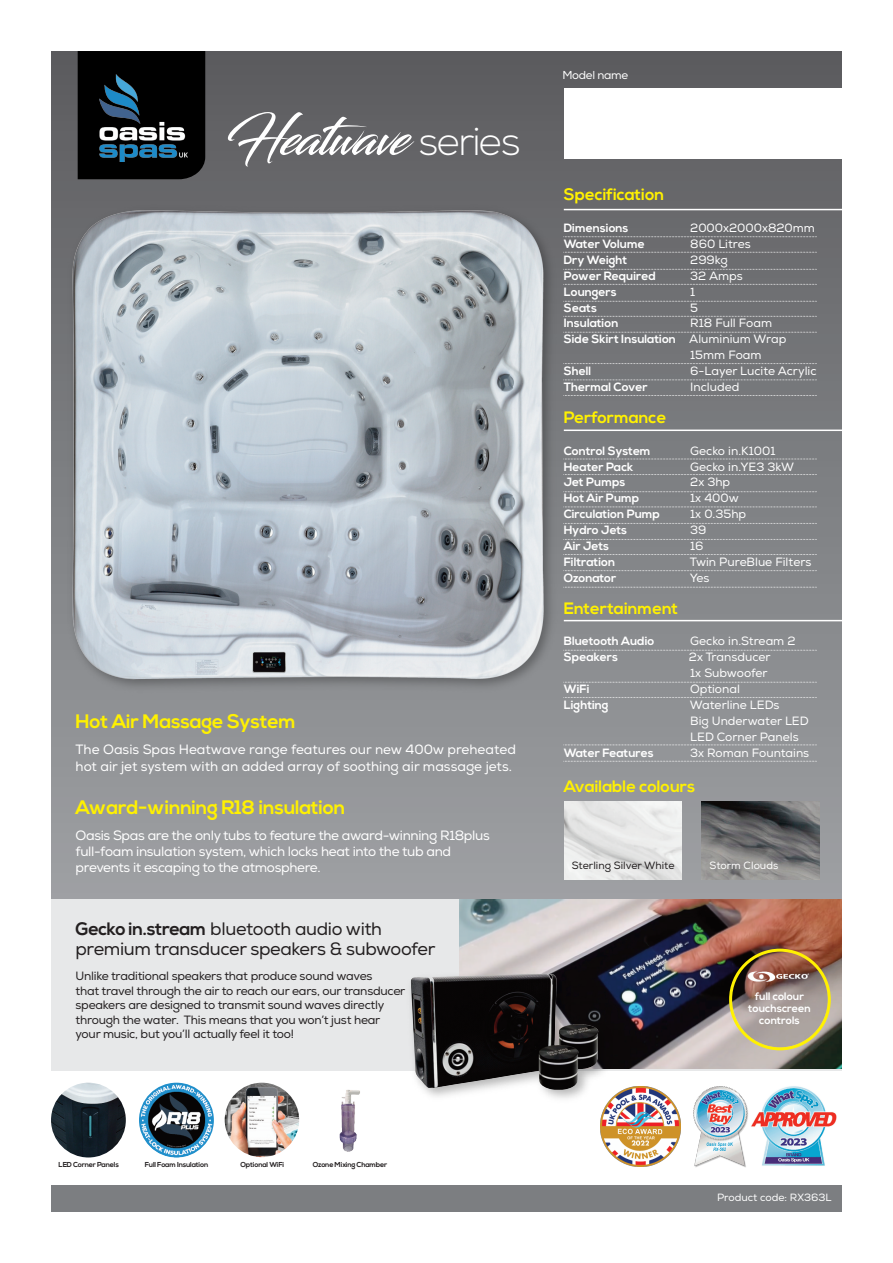
<style>
.page{position:relative;width:893px;height:1263px;background:#fff}
.page>*{position:absolute;margin:0;border:0;box-sizing:border-box;transform-origin:0 0}
.t1{font:51.6px "Blacksword";letter-spacing:-.035em;color:#fff}
.t2{font:700 19.5px "Nexa";letter-spacing:-.01em;color:#fff101}
.t3{font:18px/20.1px "Nexa";letter-spacing:-.02em;color:#231f20}
.t4{font:700 16.5px "Nexa";color:#fff101}
.t5{font:13.5px/16.2px "Nexa";letter-spacing:-.025em;color:#fff}
.t6{font:13.5px/16.2px "Nexa";color:#fff}
.t7{font:12px/15.9px "Nexa";color:#fff}
.t8{font:700 12px "Nexa";color:#fff}
.t9{font:12px/14.4px "Nexa";letter-spacing:-.02em;color:#231f20}
.t10{font:11.55px "Nexa";letter-spacing:-.025em;color:#fff}
.t11{font:700 10.8px/11.9px "Nexa";color:#fff;text-align:center}
.t12{font:10.5px "Nexa";color:#fff}
.t13{font:10.5px "Nexa";color:#231f20}
.t14{font:700 7.2px "Nexa";letter-spacing:-.025em;color:#231f20}
.s1{font-family:"Nexa";font-weight:300;font-size:39.3px}
.s2{font-weight:700}
.s3{font-weight:400}
</style>
<div class="page">
<div style="left:51px;top:1185px;width:791px;height:27px;background:#7c7e81"></div>
<div style="left:51px;top:51px;width:791px;height:848px;background:linear-gradient(to bottom,#5c5c5f,#9fa1a4)"></div>
<div style="left:78px;top:51px;width:127px;height:128px;background:#000"></div>
<img style="left:99px;top:74px;width:89px;height:87px">
<img style="left:51px;top:1083px;width:75px;height:74px;border-radius:50%">
<img style="left:139px;top:1083px;width:75px;height:74px;border-radius:50%">
<img style="left:225px;top:1083px;width:74px;height:74px;border-radius:50%">
<img style="left:339px;top:1089px;width:21px;height:63px">
<img style="left:51px;top:190px;width:522px;height:547px">
<img style="left:51px;top:198px;width:505px;height:511px">
<div style="left:564px;top:88px;width:329px;height:71px;background:#fff"></div>
<hr style="left:564px;top:209px;width:300px;height:1px;background:#fff">
<hr style="left:564px;top:429px;width:300px;height:2px;background:#fff">
<hr style="left:564px;top:620px;width:300px;height:1px;background:#fff">
<svg style="left:563px;top:379px;width:254px;height:1px"></svg>
<svg style="left:563px;top:395px;width:254px;height:1px"></svg>
<svg style="left:563px;top:363px;width:254px;height:1px"></svg>
<svg style="left:563px;top:332px;width:254px;height:1px"></svg>
<svg style="left:563px;top:316px;width:254px;height:1px"></svg>
<svg style="left:563px;top:301px;width:254px;height:1px"></svg>
<svg style="left:563px;top:284px;width:254px;height:1px"></svg>
<svg style="left:563px;top:269px;width:254px;height:1px"></svg>
<svg style="left:563px;top:252px;width:254px;height:1px"></svg>
<svg style="left:563px;top:236px;width:254px;height:1px"></svg>
<svg style="left:563px;top:459px;width:254px;height:1px"></svg>
<svg style="left:563px;top:474px;width:254px;height:1px"></svg>
<svg style="left:563px;top:491px;width:254px;height:1px"></svg>
<svg style="left:563px;top:506px;width:254px;height:1px"></svg>
<svg style="left:563px;top:523px;width:254px;height:1px"></svg>
<svg style="left:563px;top:539px;width:254px;height:1px"></svg>
<svg style="left:563px;top:554px;width:254px;height:1px"></svg>
<svg style="left:563px;top:570px;width:254px;height:1px"></svg>
<svg style="left:563px;top:587px;width:254px;height:1px"></svg>
<svg style="left:563px;top:650px;width:254px;height:1px"></svg>
<svg style="left:563px;top:682px;width:254px;height:1px"></svg>
<svg style="left:563px;top:697px;width:254px;height:1px"></svg>
<svg style="left:563px;top:744px;width:254px;height:1px"></svg>
<svg style="left:563px;top:761px;width:254px;height:1px"></svg>
<img style="left:702px;top:802px;width:117px;height:77px">
<img style="left:564px;top:802px;width:118px;height:77px">
<div style="left:51px;top:899px;width:791px;height:172px;background:#e7e8e9"></div>
<img style="left:459px;top:899px;width:383px;height:170px">
<img style="left:729px;top:949px;width:102px;height:101px">
<img style="left:748px;top:970px;width:61px;height:12px">
<img style="left:751px;top:1086px;width:85px;height:80px">
<img style="left:600px;top:1087px;width:81px;height:79px">
<img style="left:694px;top:1086px;width:54px;height:81px">
<img style="left:410px;top:956px;width:216px;height:160px">
<img style="left:411px;top:973px;width:188px;height:117px">
<h1 class="t1" style="left:226px;top:107px;width:297px">Heatwave <span class="s1">series</span></h1>
<h2 class="t2" style="left:76px;top:714px;width:222px">Hot Air Massage System</h2>
<p class="t6" style="left:76px;top:743px;width:442px">The Oasis Spas Heatwave range features our new 400w preheated hot air jet system with an added array of soothing air massage jets.</p>
<h2 class="t2" style="left:76px;top:800px;width:271px">Award-winning R18 insulation</h2>
<p class="t5" style="left:76px;top:829px;width:416px">Oasis Spas are the only tubs to feature the award-winning R18plus full-foam insulation system, which locks heat into the tub and prevents it escaping to the atmosphere.</p>
<h3 class="t3" style="left:76px;top:920px;width:361px"><span class="s2">Gecko in.stream</span> bluetooth audio with premium transducer speakers &amp; subwoofer</h3>
<p class="t9" style="left:76px;top:970px;width:331px">Unlike traditional speakers that produce sound waves<br>that travel through the air to reach our ears, our transducer speakers are designed to transmit sound waves directly through the water. This means that you won’t just hear your music, but you’ll actually feel it too!</p>
<p class="t10" style="left:562px;top:71px;width:67px">Model name</p>
<h3 class="t4" style="left:564px;top:189px;width:102px">Specification</h3>
<p class="t8" style="left:564px;top:224px;width:66px">Dimensions</p>
<p class="t7" style="left:690px;top:221px;width:126px">2000x2000x820mm</p>
<p class="t8" style="left:564px;top:239px;width:83px">Water Volume</p>
<p class="t7" style="left:690px;top:237px;width:62px">860 Litres</p>
<p class="t8" style="left:564px;top:255px;width:65px">Dry Weight</p>
<p class="t7" style="left:690px;top:253px;width:39px">299kg</p>
<p class="t8" style="left:564px;top:271px;width:94px">Power Required</p>
<p class="t7" style="left:690px;top:269px;width:54px">32 Amps</p>
<p class="t8" style="left:564px;top:287px;width:54px">Loungers</p>
<p class="t7" style="left:690px;top:285px;width:7px">1</p>
<p class="t8" style="left:564px;top:303px;width:35px">Seats</p>
<p class="t7" style="left:690px;top:301px;width:9px">5</p>
<p class="t8" style="left:564px;top:319px;width:56px">Insulation</p>
<p class="t7" style="left:690px;top:317px;width:83px">R18 Full Foam</p>
<p class="t8" style="left:564px;top:335px;width:224px">Side Skirt Insulation <span class="s3">Aluminium Wrap</span></p>
<p class="t7" style="left:690px;top:348px;width:73px">15mm Foam</p>
<p class="t8" style="left:564px;top:367px;width:29px">Shell</p>
<p class="t7" style="left:690px;top:364px;width:128px">6-Layer Lucite Acrylic</p>
<p class="t8" style="left:564px;top:383px;width:85px">Thermal Cover</p>
<p class="t7" style="left:690px;top:380px;width:51px">Included</p>
<h3 class="t4" style="left:564px;top:411px;width:104px">Performance</h3>
<p class="t8" style="left:564px;top:446px;width:88px">Control System</p>
<p class="t7" style="left:690px;top:444px;width:87px">Gecko in.K1001</p>
<p class="t8" style="left:564px;top:462px;width:71px">Heater Pack</p>
<p class="t7" style="left:690px;top:460px;width:105px">Gecko in.YE3 3kW</p>
<p class="t8" style="left:564px;top:478px;width:63px">Jet Pumps</p>
<p class="t7" style="left:690px;top:476px;width:42px">2x 3hp</p>
<p class="t8" style="left:564px;top:494px;width:77px">Hot Air Pump</p>
<p class="t7" style="left:690px;top:492px;width:50px">1x 400w</p>
<p class="t8" style="left:564px;top:510px;width:98px">Circulation Pump</p>
<p class="t7" style="left:690px;top:507px;width:58px">1x 0.35hp</p>
<p class="t8" style="left:564px;top:526px;width:65px">Hydro Jets</p>
<p class="t7" style="left:690px;top:523px;width:18px">39</p>
<p class="t8" style="left:564px;top:542px;width:47px">Air Jets</p>
<p class="t7" style="left:690px;top:539px;width:15px">16</p>
<p class="t8" style="left:564px;top:557px;width:53px">Filtration</p>
<p class="t7" style="left:690px;top:555px;width:123px">Twin PureBlue Filters</p>
<p class="t8" style="left:564px;top:573px;width:54px">Ozonator</p>
<p class="t7" style="left:690px;top:571px;width:21px">Yes</p>
<h3 class="t4" style="left:564px;top:602px;width:116px">Entertainment</h3>
<p class="t8" style="left:564px;top:637px;width:92px">Bluetooth Audio</p>
<p class="t7" style="left:690px;top:635px;width:107px">Gecko in.Stream 2</p>
<p class="t8" style="left:564px;top:653px;width:56px">Speakers</p>
<p class="t7" style="left:689px;top:651px;width:83px">2x Transducer<br>1x Subwoofer</p>
<p class="t8" style="left:564px;top:685px;width:27px">WiFi</p>
<p class="t7" style="left:690px;top:682px;width:51px">Optional</p>
<p class="t8" style="left:564px;top:701px;width:46px">Lighting</p>
<p class="t7" style="left:690px;top:698px;width:120px">Waterline LEDs<br>Big Underwater LED<br>LED Corner Panels</p>
<p class="t8" style="left:564px;top:748px;width:91px">Water Features</p>
<p class="t7" style="left:690px;top:746px;width:121px">3x Roman Fountains</p>
<h3 class="t4" style="left:564px;top:780px;width:133px">Available colours</h3>
<p class="t13" style="left:572px;top:862px;width:104px">Sterling Silver White</p>
<p class="t12" style="left:710px;top:862px;width:70px">Storm Clouds</p>
<p class="t11" style="left:748px;top:992px;width:64px">full colour touchscreen controls</p>
<p class="t14" style="left:59px;top:1162px;width:62px">LED Corner Panels</p>
<p class="t14" style="left:145px;top:1162px;width:65px">Full Foam Insulation</p>
<p class="t14" style="left:240px;top:1162px;width:45px">Optional WiFi</p>
<p class="t14" style="left:313px;top:1162px;width:76px">Ozone Mixing Chamber</p>
<p class="t12" style="left:717px;top:1194px;width:116px">Product code: RX363L</p>
</div>
